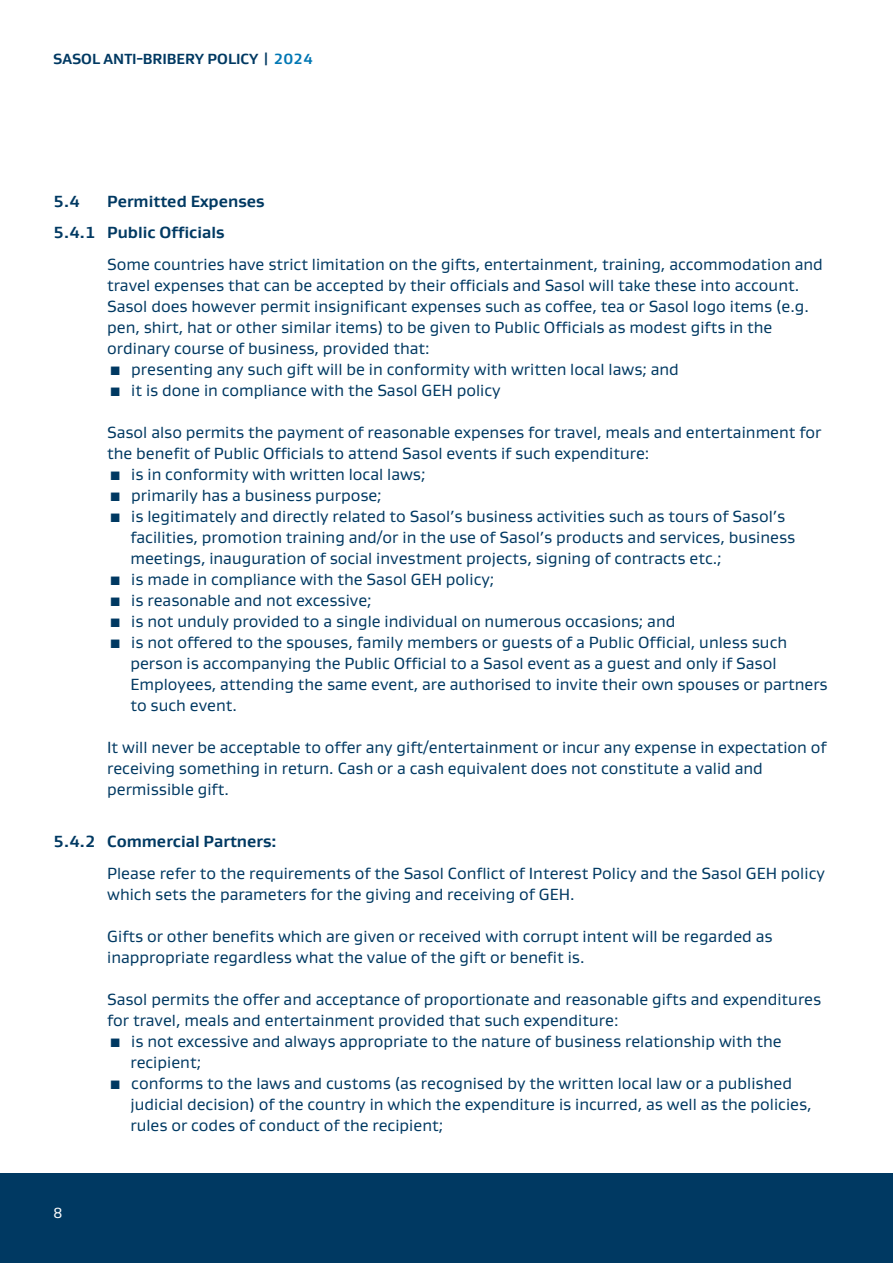
<style>
.page{position:relative;width:893px;height:1263px;background:#fff}
.page>*{position:absolute;margin:0;border:0;box-sizing:border-box;transform-origin:0 0}
.t1{font:16.5px/21px "Gustan";color:#003962}
.t2{font:700 16.5px/31.5px "Gustan";color:#003962}
.t3{font:700 15px "Gustan";color:#003962}
.t4{font:15px "Gustan";color:#fff}
.s1{color:#0077b4}
</style>
<div class="page">
<div style="left:0;top:1174px;width:893px;height:89px;background:#003962"></div>
<p class="t3" style="left:53px;top:49px;width:261px">SASOL ANTI-BRIBERY POLICY | <span class="s1">2024</span></p>
<p class="t2" style="left:53px;top:185px;width:28px">5.4</p>
<p class="t2" style="left:53px;top:185px;width:213px;text-indent:54px">Permitted Expenses<br>5.4.1 Public Officials</p>
<p class="t1" style="left:107px;top:253px;width:717px">Some countries have strict limitation on the gifts, entertainment, training, accommodation and travel expenses that can be accepted by their officials and Sasol will take these into account.<br>Sasol does however permit insignificant expenses such as coffee, tea or Sasol logo items (e.g. pen, shirt, hat or other similar items) to be given to Public Officials as modest gifts in the ordinary course of business, provided that:</p>
<p class="t1" style="left:107px;top:358px;width:573px">▪ presenting any such gift will be in conformity with written local laws; and</p>
<p class="t1" style="left:107px;top:379px;width:395px">▪ it is done in compliance with the Sasol GEH policy</p>
<p class="t1" style="left:107px;top:421px;width:716px">Sasol also permits the payment of reasonable expenses for travel, meals and entertainment for the benefit of Public Officials to attend Sasol events if such expenditure:</p>
<p class="t1" style="left:107px;top:463px;width:320px">▪ is in conformity with written local laws;</p>
<p class="t1" style="left:107px;top:484px;width:276px">▪ primarily has a business purpose;</p>
<p class="t1" style="left:130px;top:505px;width:666px;text-indent:-23px">▪ is legitimately and directly related to Sasol’s business activities such as tours of Sasol’s facilities, promotion training and/or in the use of Sasol’s products and services, business meetings, inauguration of social investment projects, signing of contracts etc.;</p>
<p class="t1" style="left:107px;top:568px;width:389px">▪ is made in compliance with the Sasol GEH policy;</p>
<p class="t1" style="left:107px;top:589px;width:266px">▪ is reasonable and not excessive;</p>
<p class="t1" style="left:107px;top:610px;width:570px">▪ is not unduly provided to a single individual on numerous occasions; and</p>
<p class="t1" style="left:130px;top:631px;width:699px;text-indent:-23px">▪ is not offered to the spouses, family members or guests of a Public Official, unless such person is accompanying the Public Official to a Sasol event as a guest and only if Sasol Employees, attending the same event, are authorised to invite their own spouses or partners to such event.</p>
<p class="t1" style="left:107px;top:736px;width:721px">It will never be acceptable to offer any gift/entertainment or incur any expense in expectation of receiving something in return. Cash or a cash equivalent does not constitute a valid and permissible gift.</p>
<p class="t2" style="left:53px;top:826px;width:225px">5.4.2 Commercial Partners:</p>
<p class="t1" style="left:107px;top:862px;width:719px">Please refer to the requirements of the Sasol Conflict of Interest Policy and the Sasol GEH policy which sets the parameters for the giving and receiving of GEH.</p>
<p class="t1" style="left:107px;top:925px;width:667px">Gifts or other benefits which are given or received with corrupt intent will be regarded as inappropriate regardless what the value of the gift or benefit is.</p>
<p class="t1" style="left:107px;top:988px;width:716px">Sasol permits the offer and acceptance of proportionate and reasonable gifts and expenditures for travel, meals and entertainment provided that such expenditure:</p>
<p class="t1" style="left:130px;top:1030px;width:653px;text-indent:-23px">▪ is not excessive and always appropriate to the nature of business relationship with the recipient;</p>
<p class="t1" style="left:130px;top:1072px;width:683px;text-indent:-23px">▪ conforms to the laws and customs (as recognised by the written local law or a published judicial decision) of the country in which the expenditure is incurred, as well as the policies, rules or codes of conduct of the recipient;</p>
<p class="t4" style="left:53px;top:1203px;width:11px">8</p>
</div>
